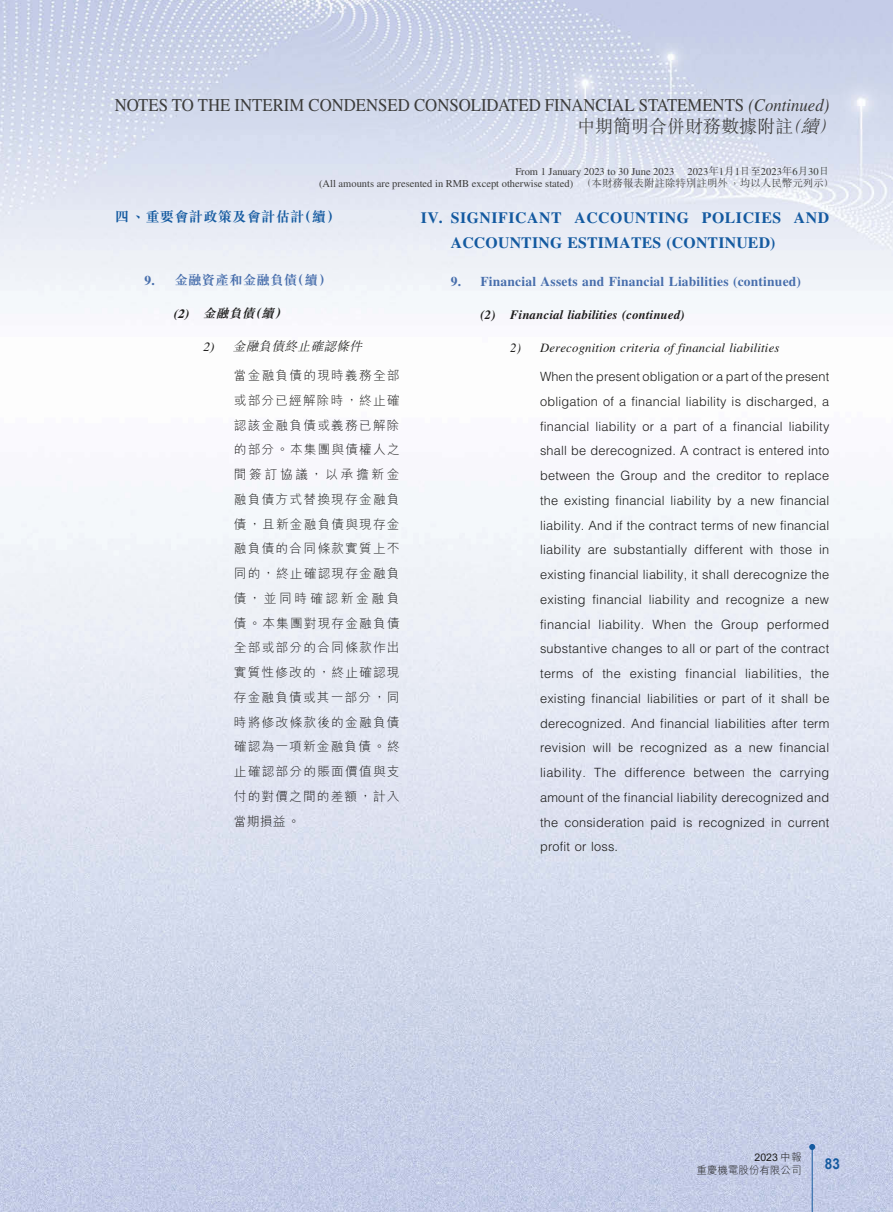
<style>
.page{position:relative;width:893px;height:1212px;background:#fff}
.page>*{position:absolute;margin:0;border:0;box-sizing:border-box;transform-origin:0 0}
.t1{font:18px "Times LT Std";color:#3c3c3b;scale:.93 1}
.t2{font:300 18px "M Sung HK";color:#3c3c3b}
.t3{font:700 15.75px/24.8px "Times LT Std";letter-spacing:.035em;color:#145aa0}
.t4{font:700 15px "Arial";color:#145aa0;scale:.9 1}
.t5{font:700 14.25px "M Sung HK";letter-spacing:.015em;color:#145aa0}
.t6{font:700 13.5px "Times LT Std";letter-spacing:.015em;color:#476eac}
.t7{font:700 13.5px "M Sung HK";letter-spacing:.015em;color:#476eac}
.t8{font:300 12.75px/24.8px "Helvetica LT Std";letter-spacing:.015em;color:#1c1c1b;text-align:justify}
.t9{font:300 12.75px/24.8px "M Hei HK";letter-spacing:.085em;color:#1c1c1b;text-align:justify}
.t10{font:italic 12.75px "Times LT Std";letter-spacing:.015em;color:#1c1c1b}
.t11{font:italic 700 12.75px "Times LT Std";letter-spacing:.015em;color:#1c1c1b}
.t12{font:italic 300 12.75px "M Sung HK";color:#1c1c1b}
.t13{font:italic 700 12.75px "M Sung HK";color:#1c1c1b}
.t14{font:10.5px/12px "Times LT Std";color:#3c3c3b}
.t15{font:300 10.5px "M Hei HK";color:#1c1c1b}
.t16{font:10.5px "Arial";color:#1c1c1b}
.s1{font-style:italic}
.s2{font-family:"M Sung HK";font-weight:300}
.s3{font-family:"Times LT Std"}
.s4{font-family:"Times LT Std";font-weight:400}
.s5{font-family:"M Hei HK";font-weight:300}
</style>
<div class="page">
<img style="left:0;top:0;width:893px;height:1212px">
<hr style="left:812px;top:1147px;width:1px;height:65px;background:#145aa0">
<svg style="left:809px;top:1144px;width:6px;height:6px"></svg>
<h1 class="t1" style="left:115px;top:94px;width:770px">NOTES TO THE INTERIM CONDENSED CONSOLIDATED FINANCIAL STATEMENTS <span class="s1">(Continued)</span></h1>
<h1 class="t2" style="left:577px;top:114px;width:266px">中期簡明合併財務數據附註<span class="s1">（續）</span></h1>
<p class="t14" style="left:515px;top:165px;width:160px">From 1 January 2023 to 30 June 2023</p>
<p class="t14" style="left:319px;top:166px;width:517px;text-indent:368px">2023<span class="s2">年</span>1<span class="s2">月</span>1<span class="s2">日至</span>2023<span class="s2">年</span>6<span class="s2">月</span>30<span class="s2">日</span>(All amounts are presented in RMB except otherwise stated) <span class="s2">（本財務報表附註除特別註明外，均以人民幣元列示）</span></p>
<p class="t3" style="left:451px;top:205px;width:380px;text-indent:-30px">IV. SIGNIFICANT ACCOUNTING POLICIES AND<br>ACCOUNTING ESTIMATES (CONTINUED)</p>
<p class="t6" style="left:451px;top:273px;width:352px">9. Financial Assets and Financial Liabilities (continued)</p>
<p class="t11" style="left:480px;top:307px;width:206px">(2) Financial liabilities (continued)</p>
<p class="t10" style="left:510px;top:341px;width:271px">2) Derecognition criteria of financial liabilities</p>
<p class="t8" style="left:540px;top:364px;width:291px">When the present obligation or a part of the present obligation of a financial liability is discharged, a financial liability or a part of a financial liability shall be derecognized. A contract is entered into between the Group and the creditor to replace the existing financial liability by a new financial liability. And if the contract terms of new financial liability are substantially different with those in existing financial liability, it shall derecognize the existing financial liability and recognize a new financial liability. When the Group performed substantive changes to all or part of the contract terms of the existing financial liabilities, the existing financial liabilities or part of it shall be derecognized. And financial liabilities after term revision will be recognized as a new financial liability. The difference between the carrying amount of the financial liability derecognized and the consideration paid is recognized in current profit or loss.</p>
<p class="t5" style="left:115px;top:207px;width:227px">四、重要會計政策及會計估計（續）</p>
<p class="t7" style="left:145px;top:270px;width:189px"><span class="s3">9.</span> 金融資產和金融負債（續）</p>
<p class="t13" style="left:173px;top:304px;width:119px"><span class="s3">(2)</span> 金融負債（續）</p>
<p class="t12" style="left:203px;top:337px;width:164px"><span class="s4">2)</span> 金融負債終止確認條件</p>
<p class="t9" style="left:234px;top:362px;width:167px">當金融負債的現時義務全部或部分已經解除時，終止確認該金融負債或義務已解除的部分。本集團與債權人之間簽訂協議，以承擔新金融負債方式替換現存金融負債，且新金融負債與現存金融負債的合同條款實質上不同的，終止確認現存金融負債，並同時確認新金融負債。本集團對現存金融負債全部或部分的合同條款作出實質性修改的，終止確認現存金融負債或其一部分，同時將修改條款後的金融負債確認為一項新金融負債。終止確認部分的賬面價值與支付的對價之間的差額，計入當期損益。</p>
<p class="t16" style="left:755px;top:1150px;width:48px">2023 <span class="s5">中報</span></p>
<p class="t15" style="left:697px;top:1163px;width:106px">重慶機電股份有限公司</p>
<p class="t4" style="left:825px;top:1153px;width:18px">83</p>
</div>
